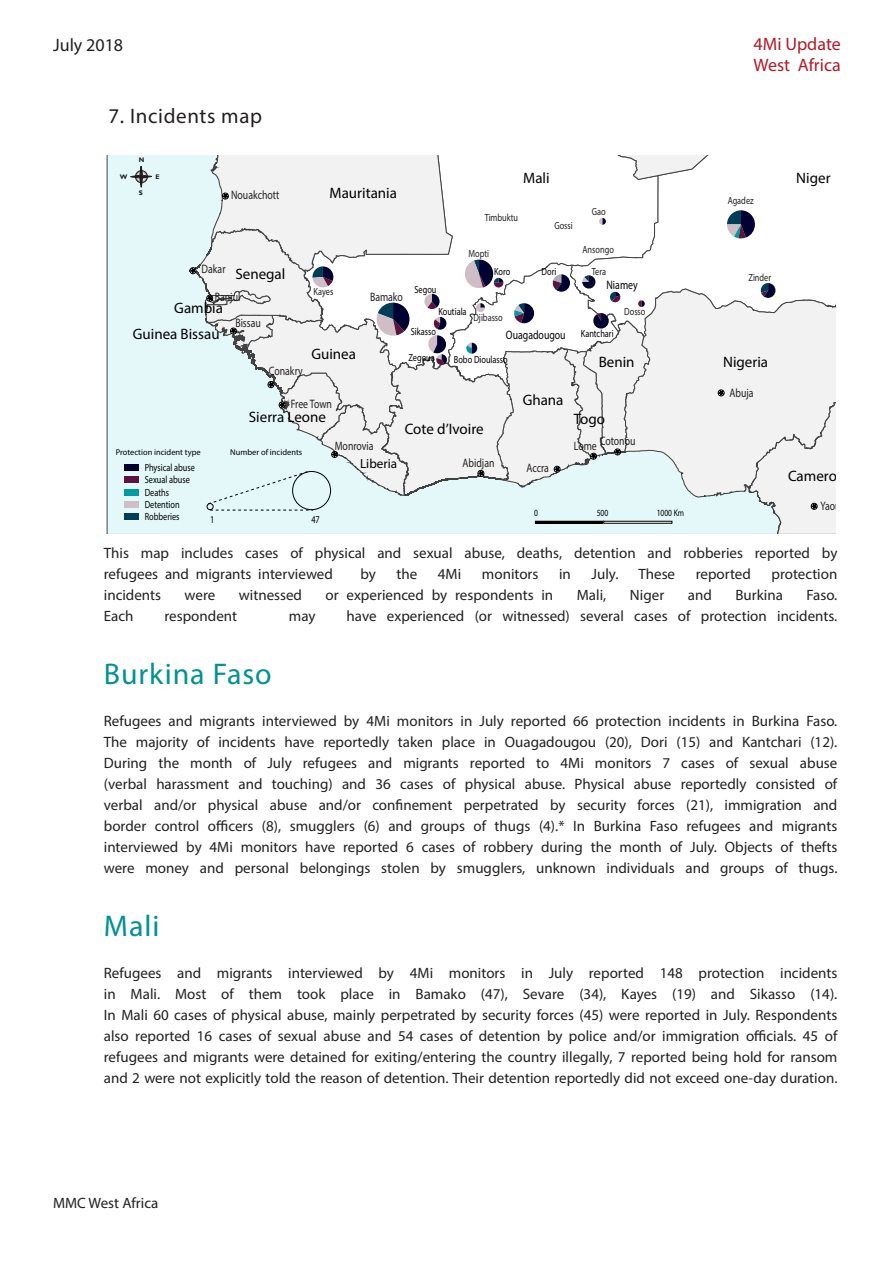
<style>
.page{position:relative;width:893px;height:1263px;background:#fff}
.page>*{position:absolute;margin:0;border:0;box-sizing:border-box;transform-origin:0 0}
.Body_Text{font:30px "Myriad Pro";letter-spacing:.03em;color:#009291}
.Body_Text-2{font:21px "Myriad Pro";letter-spacing:.03em;color:#231f20}
.t1{font:18px/21px "Myriad Pro";color:#b01a28}
.t2{font:18px "Myriad Pro";color:#231f20}
.t3{font:15.15px/25.5px "Proxima Nova";color:#000;text-align:right}
.t4{font:700 15.15px "Proxima Nova";color:#000}
.Body_Text-3{font:15px/21px "Myriad Pro";color:#231f20}
.t5{font:13.2px "Proxima Nova";color:#000}
.t6{font:700 12.3px "Proxima Nova";color:#231f20;scale:.8 1}
.t7{font:700 12.3px "Proxima Nova";color:#000;scale:.8 1}
.t8{font:10.35px/12.1px "Proxima Nova";color:#000;scale:.8 1}
.t9{font:10.35px/22.2px "Proxima Nova";color:#231f20;text-align:center;scale:.8 1}
.t10{font:9.45px "Proxima Nova";color:#000;scale:.8 1}
.t11{font:700 8.55px "Proxima Nova";color:#000}
.t12{font:700 6.6px "Gill Sans";color:#1d1d1b}
.s1{font-weight:400;font-size:10.35px}
</style>
<div class="page">
<div style="left:107px;top:155px;width:82px;height:378px;background:#e4f8f9"></div>
<svg style="left:130px;top:166px;width:22px;height:21px"></svg>
<div style="left:124px;top:465px;width:15px;height:6px;background:#000031"></div>
<div style="left:124px;top:476px;width:15px;height:7px;background:#5d133e"></div>
<div style="left:124px;top:489px;width:15px;height:7px;background:#009ba4"></div>
<div style="left:124px;top:501px;width:15px;height:7px;background:#cfbec5"></div>
<div style="left:124px;top:513px;width:15px;height:6px;background:#003d58"></div>
<svg style="left:189px;top:155px;width:646px;height:378px"></svg>
<div style="left:535px;top:521px;width:69px;height:3px;border:1px solid #000"></div>
<p class="t2" style="left:53px;top:34px;width:72px">July 2018</p>
<p class="Body_Text-2" style="left:109px;top:103px;width:155px">7. Incidents map</p>
<p class="t12" style="left:120px;top:172px;width:9px">W</p>
<p class="t12" style="left:139px;top:156px;width:7px">N</p>
<p class="t12" style="left:155px;top:172px;width:6px">E</p>
<p class="t12" style="left:139px;top:189px;width:5px">S</p>
<p class="t3" style="left:330px;top:180px;width:69px">Mauritania</p>
<p class="t6" style="left:231px;top:187px;width:62px">Nouakchott</p>
<p class="t1" style="left:753px;top:34px;width:89px">4Mi Update<br>West Africa</p>
<p class="t4" style="left:523px;top:168px;width:28px">Mali</p>
<p class="t4" style="left:796px;top:168px;width:36px">Niger</p>
<p class="t9" style="left:485px;top:206px;width:43px">Timbuktu</p>
<p class="t9" style="left:554px;top:215px;width:25px">Gossi</p>
<p class="t9" style="left:592px;top:200px;width:19px">Gao</p>
<p class="t9" style="left:728px;top:190px;width:34px">Agadez</p>
<p class="t6" style="left:202px;top:262px;width:31px">Dakar</p>
<p class="t3" style="left:235px;top:260px;width:52px">Senegal</p>
<p class="t6" style="left:215px;top:289px;width:34px">Banjul</p>
<p class="t3" style="left:133px;top:295px;width:92px">Gambia<br>Guinea Bissau</p>
<p class="t6" style="left:235px;top:315px;width:33px">Bissau</p>
<p class="t6" style="left:269px;top:363px;width:44px">Conakry</p>
<p class="t9" style="left:313px;top:280px;width:26px">Kayes</p>
<p class="t8" style="left:414px;top:284px;width:29px">Segou</p>
<p class="t6" style="left:370px;top:289px;width:43px">Bamako</p>
<p class="t9" style="left:468px;top:242px;width:27px">Mopti</p>
<p class="t8" style="left:494px;top:265px;width:22px">Koro</p>
<p class="t8" style="left:542px;top:265px;width:20px">Dori</p>
<p class="t9" style="left:583px;top:238px;width:41px">Ansongo<br>Tera</p>
<p class="t7" style="left:606px;top:277px;width:41px">Niamey</p>
<p class="t9" style="left:748px;top:266px;width:30px">Zinder</p>
<p class="t8" style="left:438px;top:306px;width:37px">Koutiala</p>
<p class="t9" style="left:473px;top:306px;width:38px">Djibasso</p>
<p class="t9" style="left:624px;top:301px;width:28px">Dosso</p>
<p class="t3" style="left:311px;top:341px;width:46px">Guinea</p>
<p class="t8" style="left:411px;top:325px;width:33px">Sikasso</p>
<p class="t8" style="left:408px;top:351px;width:35px">Zegoua</p>
<p class="t8" style="left:454px;top:353px;width:69px">Bobo Dioulasso</p>
<p class="t7" style="left:506px;top:327px;width:136px">Ouagadougou <span class="s1">Kantchari</span></p>
<p class="t3" style="left:599px;top:349px;width:37px">Benin</p>
<p class="t3" style="left:723px;top:349px;width:47px">Nigeria</p>
<p class="t6" style="left:291px;top:396px;width:53px">Free Town</p>
<p class="t3" style="left:523px;top:386px;width:42px">Ghana</p>
<p class="t6" style="left:729px;top:385px;width:32px">Abuja</p>
<p class="t3" style="left:249px;top:404px;width:79px">Sierra Leone</p>
<p class="t3" style="left:405px;top:416px;width:80px">Cote d’Ivoire</p>
<p class="t3" style="left:574px;top:406px;width:33px">Togo</p>
<p class="t11" style="left:116px;top:446px;width:86px">Protection incident type</p>
<p class="t11" style="left:230px;top:446px;width:73px">Number of incidents</p>
<p class="t8" style="left:145px;top:461px;width:64px">Physical abuse<br>Sexual abuse<br>Deaths<br>Detention<br>Robberies</p>
<p class="t8" style="left:210px;top:513px;width:7px">1</p>
<p class="t8" style="left:311px;top:513px;width:12px">47</p>
<p class="t6" style="left:335px;top:438px;width:50px">Monrovia</p>
<p class="t5" style="left:360px;top:456px;width:39px">Liberia</p>
<p class="t6" style="left:463px;top:455px;width:41px">Abidjan</p>
<p class="t6" style="left:526px;top:461px;width:30px">Accra</p>
<p class="t6" style="left:574px;top:433px;width:79px">Lome Cotonou</p>
<p class="t10" style="left:534px;top:507px;width:6px">0</p>
<p class="t10" style="left:597px;top:507px;width:16px">500</p>
<p class="t10" style="left:657px;top:507px;width:36px">1000 Km</p>
<p class="t3" style="left:788px;top:463px;width:67px">Cameroon</p>
<p class="t6" style="left:820px;top:498px;width:47px">Yaounde</p>
<p class="Body_Text-3" style="left:104px;top:542px;width:735px">This map includes cases of physical and sexual abuse, deaths, detention and robberies reported by refugees and migrants interviewed</p>
<p class="Body_Text-3" style="left:360px;top:563px;width:17px">by</p>
<p class="Body_Text-3" style="left:396px;top:563px;width:22px">the</p>
<p class="Body_Text-3" style="left:438px;top:563px;width:25px">4Mi</p>
<p class="Body_Text-3" style="left:482px;top:563px;width:58px">monitors</p>
<p class="Body_Text-3" style="left:559px;top:563px;width:13px">in</p>
<p class="Body_Text-3" style="left:591px;top:563px;width:28px">July.</p>
<p class="Body_Text-3" style="left:638px;top:563px;width:38px">These</p>
<p class="Body_Text-3" style="left:696px;top:563px;width:57px">reported</p>
<p class="Body_Text-3" style="left:771px;top:563px;width:67px">protection</p>
<p class="Body_Text-3" style="left:104px;top:584px;width:59px">incidents</p>
<p class="Body_Text-3" style="left:185px;top:584px;width:32px">were</p>
<p class="Body_Text-3" style="left:239px;top:584px;width:65px">witnessed</p>
<p class="Body_Text-3" style="left:326px;top:584px;width:229px">or experienced by respondents in</p>
<p class="Body_Text-3" style="left:577px;top:584px;width:31px">Mali,</p>
<p class="Body_Text-3" style="left:630px;top:584px;width:36px">Niger</p>
<p class="Body_Text-3" style="left:688px;top:584px;width:26px">and</p>
<p class="Body_Text-3" style="left:735px;top:584px;width:49px">Burkina</p>
<p class="Body_Text-3" style="left:807px;top:584px;width:32px">Faso.</p>
<p class="Body_Text-3" style="left:104px;top:605px;width:31px">Each</p>
<p class="Body_Text-3" style="left:165px;top:605px;width:74px">respondent</p>
<p class="Body_Text-3" style="left:289px;top:605px;width:28px">may</p>
<p class="Body_Text-3" style="left:347px;top:605px;width:492px">have experienced (or witnessed) several cases of protection incidents.</p>
<p class="Body_Text" style="left:104px;top:655px;width:169px">Burkina Faso</p>
<p class="Body_Text-3" style="left:104px;top:710px;width:735px">Refugees and migrants interviewed by 4Mi monitors in July reported 66 protection incidents in Burkina Faso.<br>The majority of incidents have reportedly taken place in Ouagadougou (20), Dori (15) and Kantchari (12).</p>
<p class="Body_Text-3" style="left:104px;top:752px;width:735px;text-align:justify">During the month of July refugees and migrants reported to 4Mi monitors 7 cases of sexual abuse (verbal harassment and touching) and 36 cases of physical abuse. Physical abuse reportedly consisted of verbal and/or physical abuse and/or confinement perpetrated by security forces (21), immigration and border control officers (8), smugglers (6) and groups of thugs (4).* In Burkina Faso refugees and migrants interviewed by 4Mi monitors have reported 6 cases of robbery during the month of July. Objects of thefts were money and personal belongings stolen by smugglers, unknown individuals and groups of thugs.</p>
<p class="Body_Text" style="left:104px;top:907px;width:57px">Mali</p>
<p class="Body_Text-3" style="left:104px;top:962px;width:735px">Refugees and migrants interviewed by 4Mi monitors in July reported 148 protection incidents in Mali. Most of them took place in Bamako (47), Sevare (34), Kayes (19) and Sikasso (14).</p>
<p class="Body_Text-3" style="left:104px;top:1004px;width:735px;text-align:justify">In Mali 60 cases of physical abuse, mainly perpetrated by security forces (45) were reported in July. Respondents also reported 16 cases of sexual abuse and 54 cases of detention by police and/or immigration officials. 45 of refugees and migrants were detained for exiting/entering the country illegally, 7 reported being hold for ransom and 2 were not explicitly told the reason of detention. Their detention reportedly did not exceed one-day duration.</p>
<p class="Body_Text-3" style="left:53px;top:1192px;width:107px">MMC West Africa</p>
</div>
